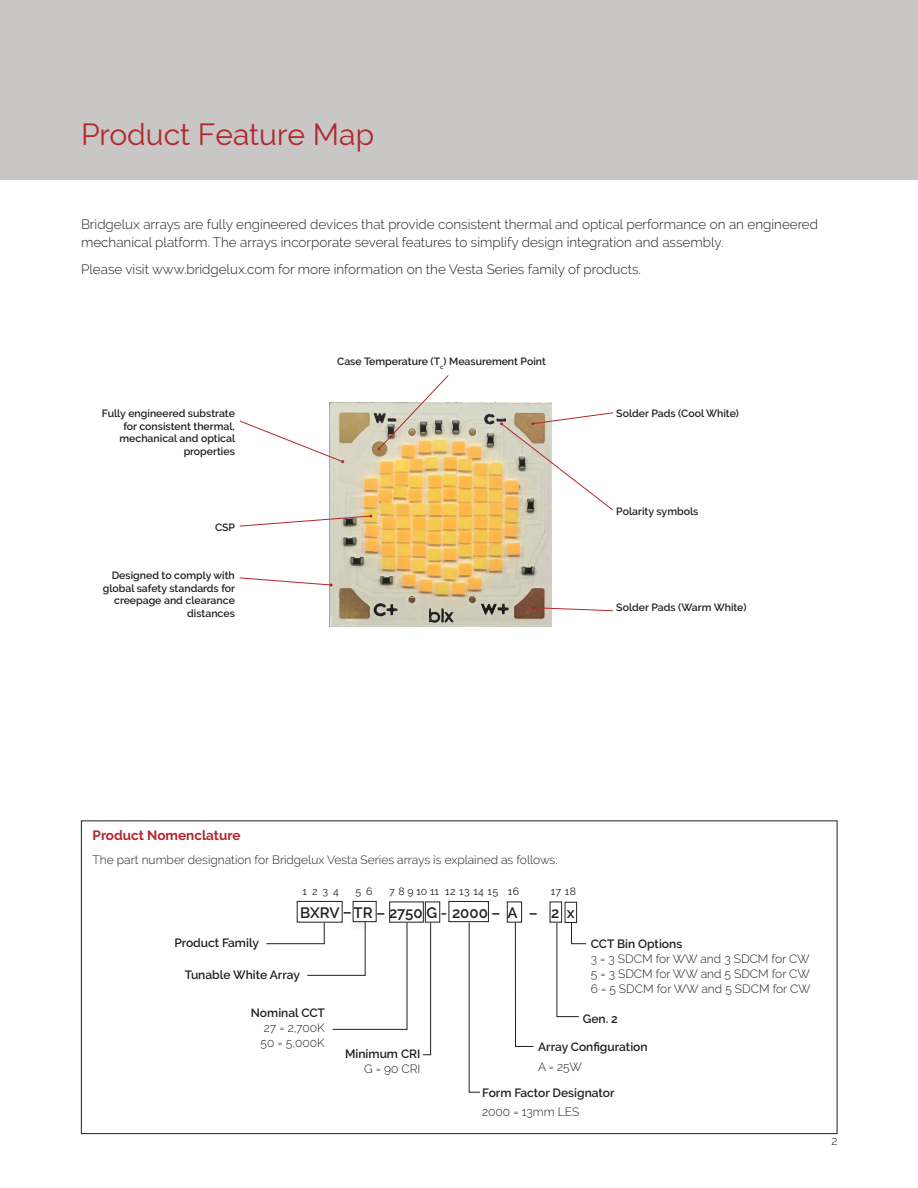
<style>
.page{position:relative;width:918px;height:1188px;background:#fff}
.page>*{position:absolute;margin:0;border:0;box-sizing:border-box;transform-origin:0 0}
.section_header{font:30px "Raleway";color:#b1272c}
.main_text_block{font:600 15px "Raleway";color:#231f20}
.main_text_block-2{font:300 13.5px/18px "Raleway";color:#231f20}
.main_text_block-3{font:700 13.5px "Raleway";color:#b1272c}
.main_text_block-4{font:300 12px "Raleway";color:#231f20}
.main_text_block-5{font:600 12px "Raleway";color:#231f20}
.main_text_block-6{font:600 10.5px/12.8px "Raleway";color:#231f20;text-align:right}
.main_text_block-7{font:10.5px "Raleway";letter-spacing:.04em;color:#231f20}
</style>
<div class="page">
<div style="left:0;top:0;width:918px;height:180px;background:#c8c7c6"></div>
<img style="left:329px;top:403px;width:223px;height:223px">
<svg style="left:423px;top:922px;width:8px;height:134px"></svg>
<svg style="left:468px;top:922px;width:13px;height:171px"></svg>
<svg style="left:515px;top:922px;width:19px;height:125px"></svg>
<div style="left:297px;top:901px;width:46px;height:22px;border:1px solid #231f20"></div>
<div style="left:389px;top:902px;width:35px;height:21px;border:1px solid #231f20"></div>
<div style="left:550px;top:902px;width:12px;height:21px;border:1px solid #231f20"></div>
<div style="left:449px;top:901px;width:40px;height:21px;border:1px solid #231f20"></div>
<div style="left:425px;top:902px;width:15px;height:21px;border:1px solid #231f20"></div>
<div style="left:507px;top:902px;width:15px;height:21px;border:1px solid #231f20"></div>
<div style="left:353px;top:901px;width:24px;height:21px;border:1px solid #231f20"></div>
<svg style="left:266px;top:921px;width:142px;height:109px"></svg>
<div style="left:347px;top:915px;width:22px;height:17px;background:#231f20;opacity:.75"></div>
<svg style="left:344px;top:912px;width:7px;height:2px"></svg>
<svg style="left:556px;top:922px;width:31px;height:95px"></svg>
<div style="left:565px;top:902px;width:12px;height:21px;border:1px solid #231f20"></div>
<svg style="left:239px;top:420px;width:105px;height:43px"></svg>
<svg style="left:239px;top:515px;width:133px;height:12px"></svg>
<svg style="left:239px;top:577px;width:94px;height:9px"></svg>
<svg style="left:377px;top:375px;width:72px;height:76px"></svg>
<svg style="left:531px;top:606px;width:82px;height:5px"></svg>
<svg style="left:500px;top:412px;width:113px;height:99px"></svg>
<p class="section_header" style="left:81px;top:117px;width:295px">Product Feature Map</p>
<p class="main_text_block-2" style="left:81px;top:215px;width:739px">Bridgelux arrays are fully engineered devices that provide consistent thermal and optical performance on an engineered mechanical platform. The arrays incorporate several features to simplify design integration and assembly.</p>
<p class="main_text_block-2" style="left:81px;top:260px;width:561px">Please visit www.bridgelux.com for more information on the Vesta Series family of products.</p>
<p class="main_text_block-6" style="left:102px;top:407px;width:135px">Fully engineered substrate for consistent thermal, mechanical and optical properties</p>
<p class="main_text_block-6" style="left:215px;top:521px;width:22px">CSP</p>
<p class="main_text_block-6" style="left:103px;top:569px;width:134px">Designed to comply with global safety standards for creepage and clearance distances</p>
<p class="main_text_block-6" style="left:337px;top:355px;width:210px">Case Temperature (T<sub>c</sub>) Measurement Point</p>
<p class="main_text_block-6" style="left:616px;top:407px;width:124px">Solder Pads (Cool White)</p>
<p class="main_text_block-6" style="left:616px;top:504px;width:84px">Polarity symbols</p>
<p class="main_text_block-6" style="left:616px;top:601px;width:132px">Solder Pads (Warm White)</p>
<p class="main_text_block-3" style="left:93px;top:828px;width:149px">Product Nomenclature</p>
<p class="main_text_block-4" style="left:93px;top:853px;width:466px">The part number designation for Bridgelux Vesta Series arrays is explained as follows:</p>
<p class="main_text_block-7" style="left:303px;top:886px;width:38px">1 2 3 4</p>
<p class="main_text_block-7" style="left:355px;top:886px;width:19px">5 6</p>
<p class="main_text_block-7" style="left:389px;top:886px;width:131px">7 8 9 10 11 12 13 14 15 16</p>
<p class="main_text_block-7" style="left:551px;top:886px;width:27px">17 18</p>
<p class="main_text_block-5" style="left:174px;top:936px;width:86px">Product Family</p>
<p class="main_text_block" style="left:300px;top:904px;width:276px">BXRV TR – 2750 G - 2000 – A – 2 x</p>
<p class="main_text_block-5" style="left:185px;top:967px;width:117px">Tunable White Array</p>
<p class="main_text_block-5" style="left:591px;top:937px;width:93px">CCT Bin Options</p>
<p class="main_text_block-4" style="left:591px;top:951px;width:220px">3 = 3 SDCM for WW and 3 SDCM for CW</p>
<p class="main_text_block-4" style="left:591px;top:966px;width:221px">5 = 3 SDCM for WW and 5 SDCM for CW</p>
<p class="main_text_block-4" style="left:591px;top:981px;width:222px">6 = 5 SDCM for WW and 5 SDCM for CW</p>
<p class="main_text_block-5" style="left:251px;top:1006px;width:76px">Nominal CCT</p>
<p class="main_text_block-4" style="left:264px;top:1021px;width:63px">27 = 2,700K</p>
<p class="main_text_block-4" style="left:261px;top:1036px;width:66px">50 = 5,000K</p>
<p class="main_text_block-5" style="left:345px;top:1047px;width:77px">Minimum CRI</p>
<p class="main_text_block-4" style="left:364px;top:1062px;width:58px">G = 90 CRI</p>
<p class="main_text_block-5" style="left:583px;top:1011px;width:37px">Gen. 2</p>
<p class="main_text_block-5" style="left:538px;top:1040px;width:111px">Array Configuration</p>
<p class="main_text_block-4" style="left:538px;top:1059px;width:46px">A = 25W</p>
<p class="main_text_block-5" style="left:482px;top:1086px;width:134px">Form Factor Designator</p>
<p class="main_text_block-4" style="left:482px;top:1105px;width:99px">2000 = 13mm LES</p>
<p class="main_text_block-4" style="left:831px;top:1134px;width:8px">2</p>
</div>
